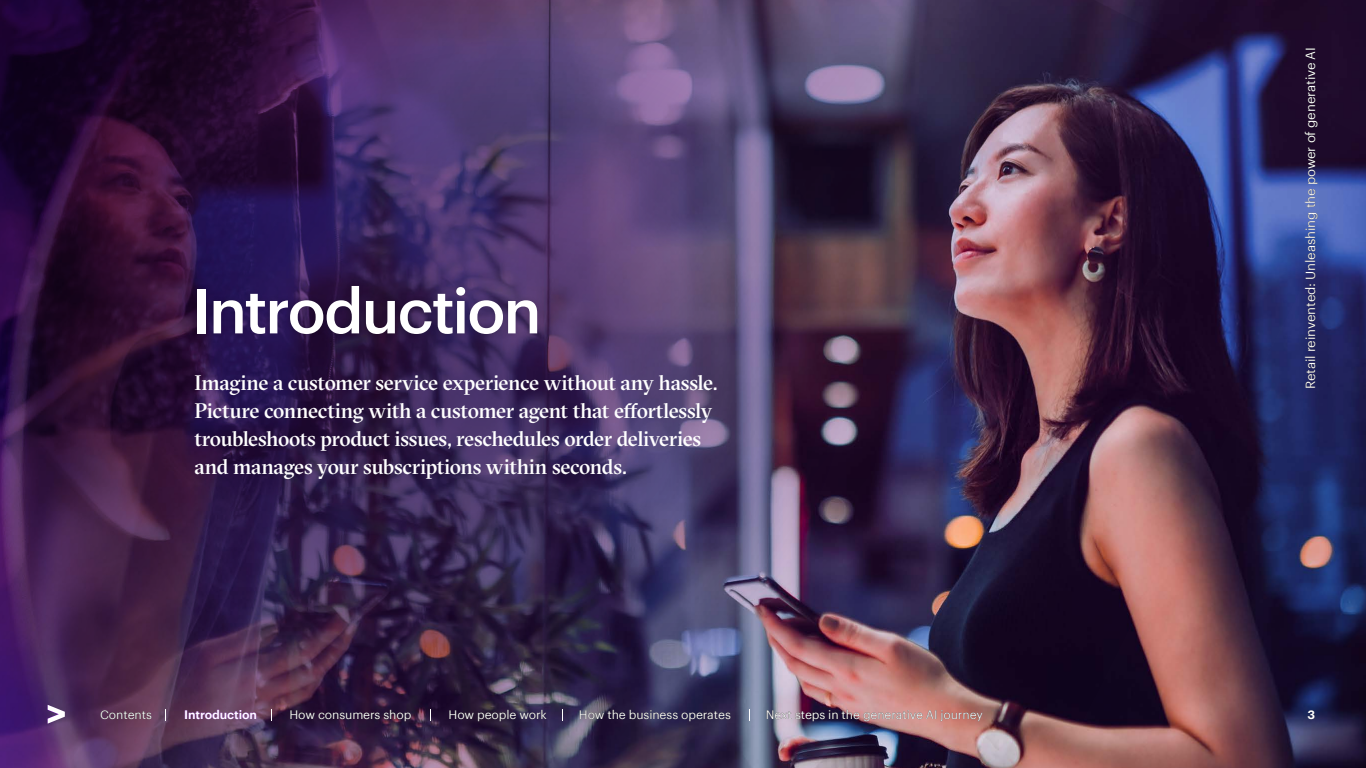
<style>
.page{position:relative;width:1366px;height:768px;background:#fff}
.page>*{position:absolute;margin:0;border:0;box-sizing:border-box;transform-origin:0 0}
.t1{font:500 62px "Graphik";letter-spacing:-.03em;color:#fff}
.t2{font:500 21px/28px "GT Sectra Fine";letter-spacing:-.015em;color:#fff}
.t3{font:13px "Graphik";letter-spacing:-.01em;color:#fff}
.t4{font:12px "Graphik";letter-spacing:-.01em;color:#fff}
.t5{font:600 12px "Graphik";letter-spacing:-.01em;color:#fff}
</style>
<div class="page">
<img style="left:970px;top:0;width:396px;height:768px">
<img style="left:0;top:0;width:970px;height:768px">
<div style="left:191px;top:280px;width:351px;height:59px;background:#000;opacity:.2"></div>
<svg style="left:48px;top:705px;width:17px;height:19px"></svg>
<h1 class="t1" style="left:192px;top:264px;width:351px">Introduction</h1>
<p class="t2" style="left:195px;top:369px;width:525px">Imagine a customer service experience without any hassle.<br>Picture connecting with a customer agent that effortlessly troubleshoots product issues, reschedules order deliveries and manages your subscriptions within seconds.</p>
<p class="t3" style="left:1301px;top:389px;width:344px;rotate:-90deg">Retail reinvented: Unleashing the power of generative AI</p>
<p class="t4" style="left:100px;top:705px;width:53px">Contents</p>
<p class="t5" style="left:184px;top:705px;width:74px">Introduction</p>
<p class="t4" style="left:290px;top:706px;width:123px">How consumers shop</p>
<p class="t4" style="left:449px;top:706px;width:100px">How people work</p>
<p class="t4" style="left:579px;top:706px;width:153px">How the business operates</p>
<p class="t4" style="left:766px;top:706px;width:219px">Next steps in the generative AI journey</p>
<p class="t5" style="left:1308px;top:706px;width:9px">3</p>
</div>
